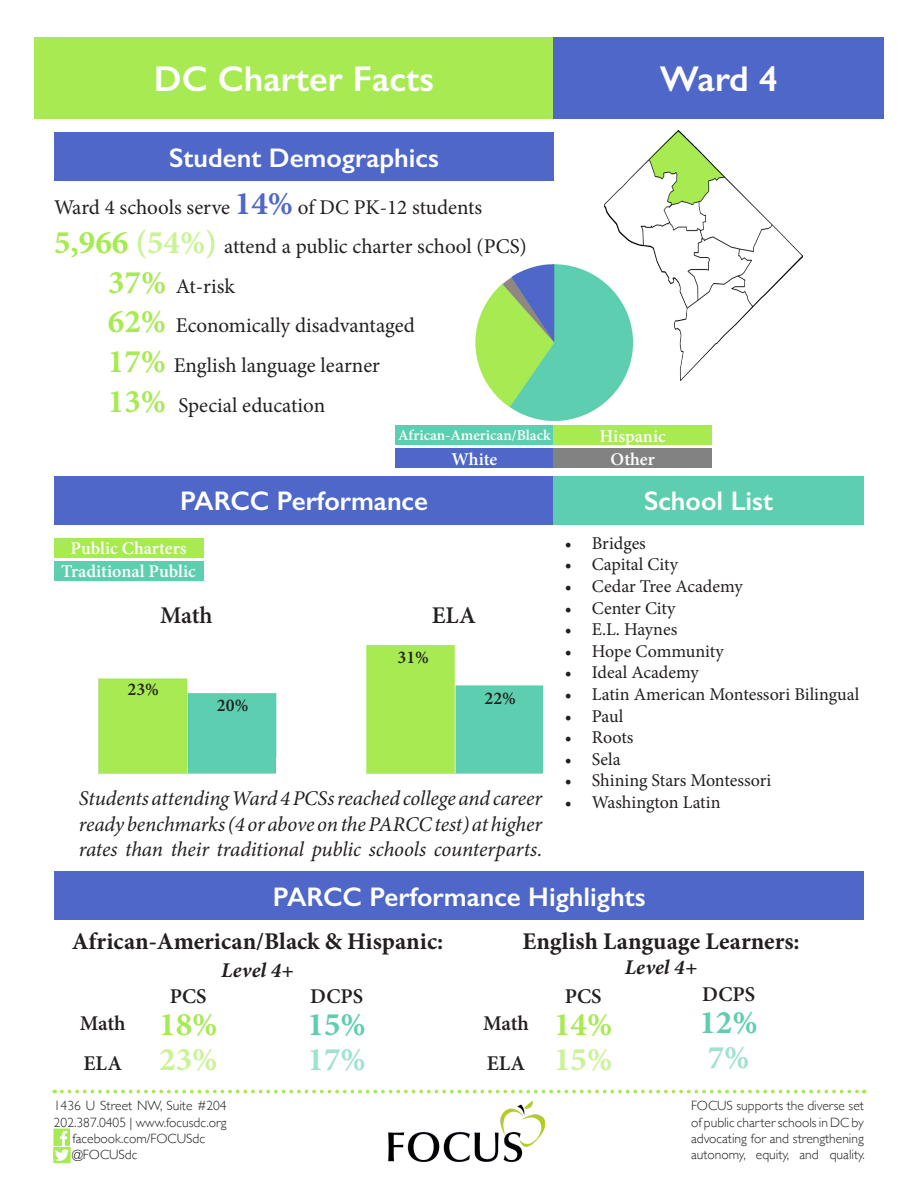
<style>
.page{position:relative;width:918px;height:1188px;background:#fff}
.page>*{position:absolute;margin:0;border:0;box-sizing:border-box;transform-origin:0 0}
.t1{font:600 36px "Gill Sans";color:#fff}
.t2{font:700 33px "Minion Pro";color:#a7ea52}
.t3{font:700 33px "Minion Pro";color:#5dceaf}
.t4{font:700 33px "Minion Pro";color:#caf397}
.t5{font:700 33px "Minion Pro";color:#9ee2cf}
.t6{font:600 27px "Gill Sans";color:#fff}
.t7{font:700 24px "Minion Pro";color:#231f20}
.t8{font:600 24px "Minion Pro";color:#231f20}
.t9{font:21px "Minion Pro";color:#231f20}
.t10{font:italic 21px/25.2px "Minion Pro";letter-spacing:-.01em;color:#231f20;text-align:justify}
.t11{font:600 21px "Minion Pro";color:#231f20}
.t12{font:italic 700 21px "Minion Pro";letter-spacing:.005em;color:#231f20}
.t13{font:18px "Minion Pro";color:#231f20}
.t14{font:600 18px/23.2px "Minion Pro";color:#fff;text-align:center}
.t15{font:600 18px "Minion Pro";color:#231f20}
.t16{font:600 15px "Minion Pro";color:#fff}
.t17{font:300 13.5px/16.2px "Gill Sans";color:#231f20;text-align:justify}
.s1{font-weight:700;font-size:33px;color:#4e67c8}
.s2{font-weight:700;font-size:33px;color:#a7ea52}
.s3{font-weight:700;font-size:33px;color:#caf397}
</style>
<div class="page">
<img style="left:389px;top:1101px;width:157px;height:61px">
<svg style="left:62px;top:1090px;width:803px;height:3px"></svg>
<div style="left:34px;top:37px;width:520px;height:82px;background:#a7ea52"></div>
<div style="left:55px;top:132px;width:499px;height:49px;background:#4e67c8"></div>
<div style="left:55px;top:476px;width:499px;height:48px;background:#4e67c8"></div>
<div style="left:554px;top:476px;width:310px;height:48px;background:#5dceaf"></div>
<div style="left:55px;top:872px;width:809px;height:48px;background:#4e67c8"></div>
<div style="left:54px;top:538px;width:149px;height:20px;background:#a7ea52"></div>
<div style="left:54px;top:561px;width:149px;height:20px;background:#5dceaf"></div>
<img style="left:53px;top:1128px;width:17px;height:17px">
<img style="left:53px;top:1147px;width:18px;height:17px">
<div style="left:395px;top:425px;width:159px;height:20px;background:#5dceaf"></div>
<div style="left:395px;top:448px;width:159px;height:20px;background:#4e67c8"></div>
<div style="left:554px;top:425px;width:158px;height:20px;background:#a7ea52"></div>
<div style="left:554px;top:448px;width:158px;height:20px;background:#828282"></div>
<div style="left:554px;top:37px;width:330px;height:82px;background:#4e67c8"></div>
<img style="left:99px;top:644px;width:443px;height:130px">
<div style="left:83px;top:628px;width:67px;height:50px;background:#fff"></div>
<div style="left:277px;top:758px;width:89px;height:27px;background:#fff"></div>
<img style="left:475px;top:264px;width:148px;height:157px">
<img style="left:605px;top:131px;width:197px;height:250px">
<h1 class="t1" style="left:154px;top:57px;width:281px">DC Charter Facts</h1>
<h3 class="t6" style="left:169px;top:141px;width:271px">Student Demographics</h3>
<p class="t9" style="left:54px;top:193px;width:430px">Ward 4 schools serve <span class="s1">14%</span> of DC PK-12 students</p>
<p class="t9" style="left:54px;top:232px;width:474px"><span class="s2">5,966</span> <span class="s3">(54%)</span> attend a public charter school (PCS)</p>
<p class="t9" style="left:108px;top:272px;width:128px"><span class="s2">37%</span> At-risk</p>
<p class="t9" style="left:108px;top:312px;width:308px"><span class="s2">62%</span> Economically disadvantaged</p>
<p class="t9" style="left:108px;top:351px;width:274px"><span class="s2">17%</span> English language learner</p>
<p class="t9" style="left:108px;top:391px;width:219px"><span class="s2">13%</span> Special education</p>
<p class="t16" style="left:398px;top:425px;width:154px">African-American/Black</p>
<h3 class="t14" style="left:452px;top:447px;width:47px">White</h3>
<p class="t1" style="left:660px;top:57px;width:120px">Ward 4</p>
<h3 class="t14" style="left:600px;top:424px;width:68px">Hispanic<br>Other</h3>
<h3 class="t6" style="left:180px;top:484px;width:249px">PARCC Performance</h3>
<h3 class="t6" style="left:644px;top:484px;width:131px">School List</h3>
<h3 class="t14" style="left:61px;top:537px;width:136px">Public Charters<br>Traditional Public</h3>
<p class="t8" style="left:160px;top:599px;width:54px">Math</p>
<p class="t8" style="left:432px;top:599px;width:46px">ELA</p>
<p class="t15" style="left:127px;top:677px;width:33px">23%</p>
<p class="t15" style="left:217px;top:693px;width:33px">20%</p>
<p class="t15" style="left:397px;top:645px;width:33px">31%</p>
<p class="t15" style="left:484px;top:686px;width:33px">22%</p>
<p class="t10" style="left:79px;top:786px;width:465px">Students attending Ward 4 PCSs reached college and career ready benchmarks (4 or above on the PARCC test) at higher rates than their traditional public schools counterparts.</p>
<p class="t13" style="left:565px;top:531px;width:83px">• Bridges</p>
<p class="t13" style="left:565px;top:553px;width:115px">• Capital City</p>
<p class="t13" style="left:565px;top:574px;width:179px">• Cedar Tree Academy</p>
<p class="t13" style="left:565px;top:596px;width:112px">• Center City</p>
<p class="t13" style="left:565px;top:617px;width:114px">• E.L. Haynes</p>
<p class="t13" style="left:565px;top:639px;width:160px">• Hope Community</p>
<p class="t13" style="left:565px;top:661px;width:135px">• Ideal Academy</p>
<p class="t13" style="left:565px;top:682px;width:296px">• Latin American Montessori Bilingual</p>
<p class="t13" style="left:565px;top:704px;width:60px">• Paul</p>
<p class="t13" style="left:565px;top:725px;width:70px">• Roots</p>
<p class="t13" style="left:565px;top:747px;width:57px">• Sela</p>
<p class="t13" style="left:565px;top:769px;width:208px">• Shining Stars Montessori</p>
<p class="t13" style="left:565px;top:790px;width:157px">• Washington Latin</p>
<h3 class="t6" style="left:273px;top:880px;width:374px">PARCC Performance Highlights</h3>
<p class="t7" style="left:72px;top:924px;width:373px">African-American/Black &amp; Hispanic:</p>
<p class="t12" style="left:221px;top:956px;width:74px">Level 4+</p>
<p class="t7" style="left:522px;top:924px;width:279px">English Language Learners:</p>
<p class="t12" style="left:625px;top:952px;width:74px">Level 4+</p>
<p class="t11" style="left:80px;top:1009px;width:47px">Math</p>
<p class="t11" style="left:83px;top:1048px;width:40px">ELA</p>
<p class="t11" style="left:170px;top:982px;width:38px">PCS</p>
<p class="t11" style="left:310px;top:982px;width:54px">DCPS</p>
<p class="t11" style="left:565px;top:982px;width:38px">PCS</p>
<p class="t11" style="left:702px;top:980px;width:54px">DCPS</p>
<p class="t2" style="left:159px;top:1001px;width:60px">18%</p>
<p class="t3" style="left:308px;top:1001px;width:60px">15%</p>
<p class="t4" style="left:159px;top:1037px;width:60px">23%</p>
<p class="t5" style="left:308px;top:1037px;width:60px">17%</p>
<p class="t2" style="left:554px;top:1001px;width:60px">14%</p>
<p class="t3" style="left:699px;top:999px;width:60px">12%</p>
<p class="t4" style="left:554px;top:1037px;width:60px">15%</p>
<p class="t5" style="left:708px;top:1035px;width:43px">7%</p>
<p class="t11" style="left:483px;top:1009px;width:47px">Math</p>
<p class="t11" style="left:487px;top:1048px;width:40px">ELA</p>
<p class="t17" style="left:54px;top:1097px;width:174px">1436 U Street NW, Suite #204</p>
<p class="t17" style="left:54px;top:1113px;width:174px">202.387.0405 | www.focusdc.org</p>
<p class="t17" style="left:73px;top:1130px;width:134px">facebook.com/FOCUSdc</p>
<p class="t17" style="left:54px;top:1146px;width:85px">@ @FOCUSdc</p>
<p class="t17" style="left:691px;top:1097px;width:175px">FOCUS supports the diverse set of public charter schools in DC by advocating for and strengthening autonomy, equity, and quality.</p>
</div>
